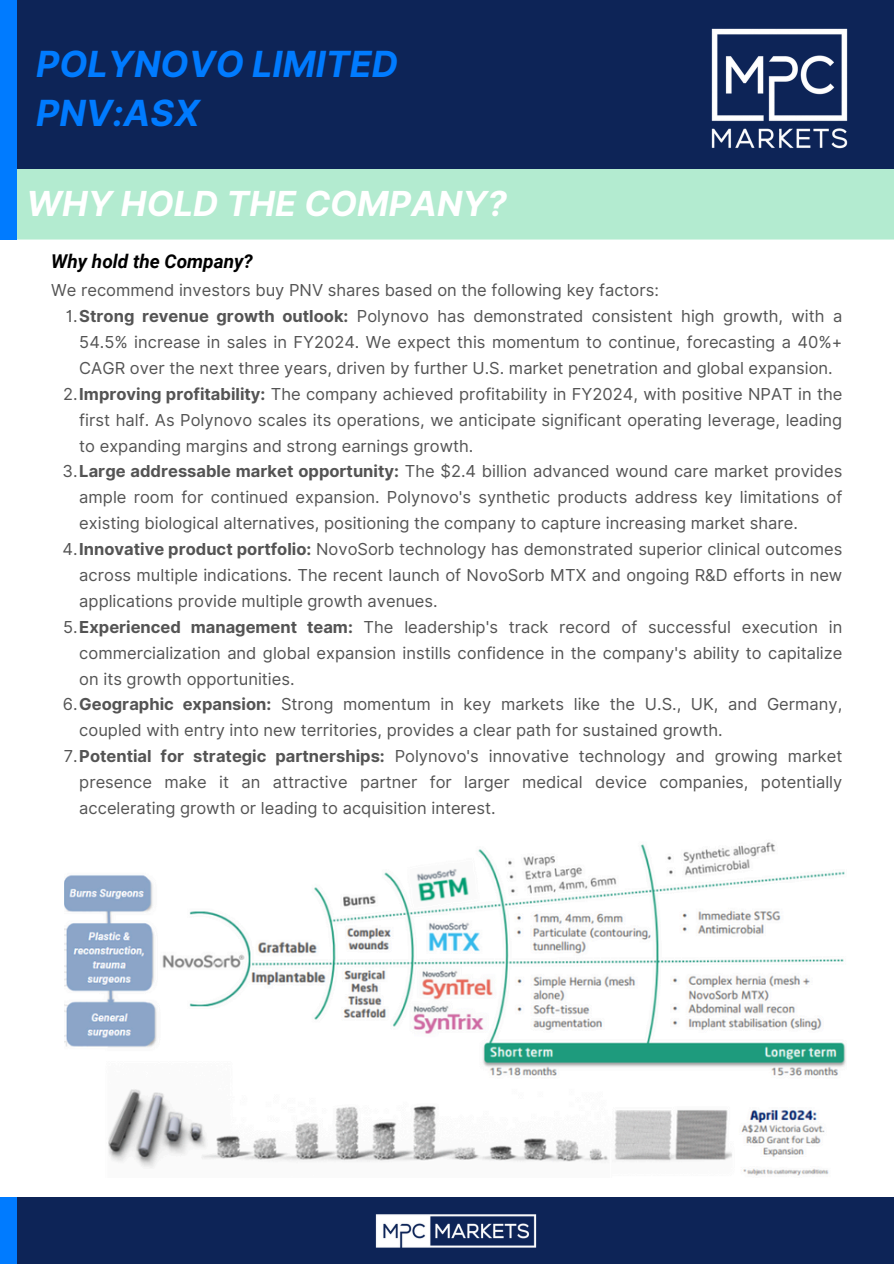
<style>
.page{position:relative;width:894px;height:1264px;background:#fff}
.page>*{position:absolute;margin:0;border:0;box-sizing:border-box;transform-origin:0 0}
.t1{font:italic 700 36px/49.5px "Inter";color:#007bff}
.t2{font:italic 700 34.5px "Inter";color:#fff}
.t3{font:italic 700 19.05px "Roboto";color:#000}
.t4{font:16.5px/25.8px "Inter";color:#545454;text-align:justify}
.s1{font-weight:700}
</style>
<div class="page">
<div style="left:0;top:1197px;width:893px;height:66px;background:#0d2457"></div>
<div style="left:0;top:1197px;width:17px;height:66px;background:#007bff"></div>
<img style="left:375px;top:1214px;width:162px;height:34px">
<div style="left:17px;top:168px;width:876px;height:71px;background:#b3ebd0"></div>
<div style="left:0;top:0;width:893px;height:168px;background:#0d2457"></div>
<div style="left:0;top:0;width:17px;height:239px;background:#007bff"></div>
<img style="left:711px;top:28px;width:137px;height:121px">
<img style="left:65px;top:842px;width:780px;height:334px">
<p class="t1" style="left:36px;top:39px;width:363px">POLYNOVO LIMITED<br>PNV:ASX</p>
<p class="t2" style="left:26px;top:183px;width:481px">WHY HOLD THE COMPANY?</p>
<p class="t3" style="left:51px;top:250px;width:203px">Why hold the Company?</p>
<h1 class="t4" style="left:51px;top:277px;width:609px">We recommend investors buy PNV shares based on the following key factors:</h1>
<h1 class="t4" style="left:79px;top:303px;width:764px;text-indent:-13px">1.<span class="s1">Strong revenue growth outlook:</span> Polynovo has demonstrated consistent high growth, with a 54.5% increase in sales in FY2024. We expect this momentum to continue, forecasting a 40%+ CAGR over the next three years, driven by further U.S. market penetration and global expansion.</h1>
<h2 class="t4" style="left:79px;top:381px;width:764px;text-indent:-16px">2.<span class="s1">Improving profitability:</span> The company achieved profitability in FY2024, with positive NPAT in the first half. As Polynovo scales its operations, we anticipate significant operating leverage, leading to expanding margins and strong earnings growth.</h2>
<p class="t4" style="left:79px;top:458px;width:764px;text-indent:-17px">3.<span class="s1">Large addressable market opportunity:</span> The $2.4 billion advanced wound care market provides ample room for continued expansion. Polynovo's synthetic products address key limitations of existing biological alternatives, positioning the company to capture increasing market share.</p>
<p class="t4" style="left:79px;top:536px;width:764px;text-indent:-17px">4.<span class="s1">Innovative product portfolio:</span> NovoSorb technology has demonstrated superior clinical outcomes across multiple indications. The recent launch of NovoSorb MTX and ongoing R&amp;D efforts in new applications provide multiple growth avenues.</p>
<p class="t4" style="left:79px;top:614px;width:764px;text-indent:-16px">5.<span class="s1">Experienced management team:</span> The leadership's track record of successful execution in commercialization and global expansion instills confidence in the company's ability to capitalize on its growth opportunities.</p>
<p class="t4" style="left:79px;top:691px;width:764px;text-indent:-16px">6.<span class="s1">Geographic expansion:</span> Strong momentum in key markets like the U.S., UK, and Germany, coupled with entry into new territories, provides a clear path for sustained growth.</p>
<p class="t4" style="left:79px;top:743px;width:764px;text-indent:-16px">7.<span class="s1">Potential for strategic partnerships:</span> Polynovo's innovative technology and growing market presence make it an attractive partner for larger medical device companies, potentially accelerating growth or leading to acquisition interest.</p>
</div>
